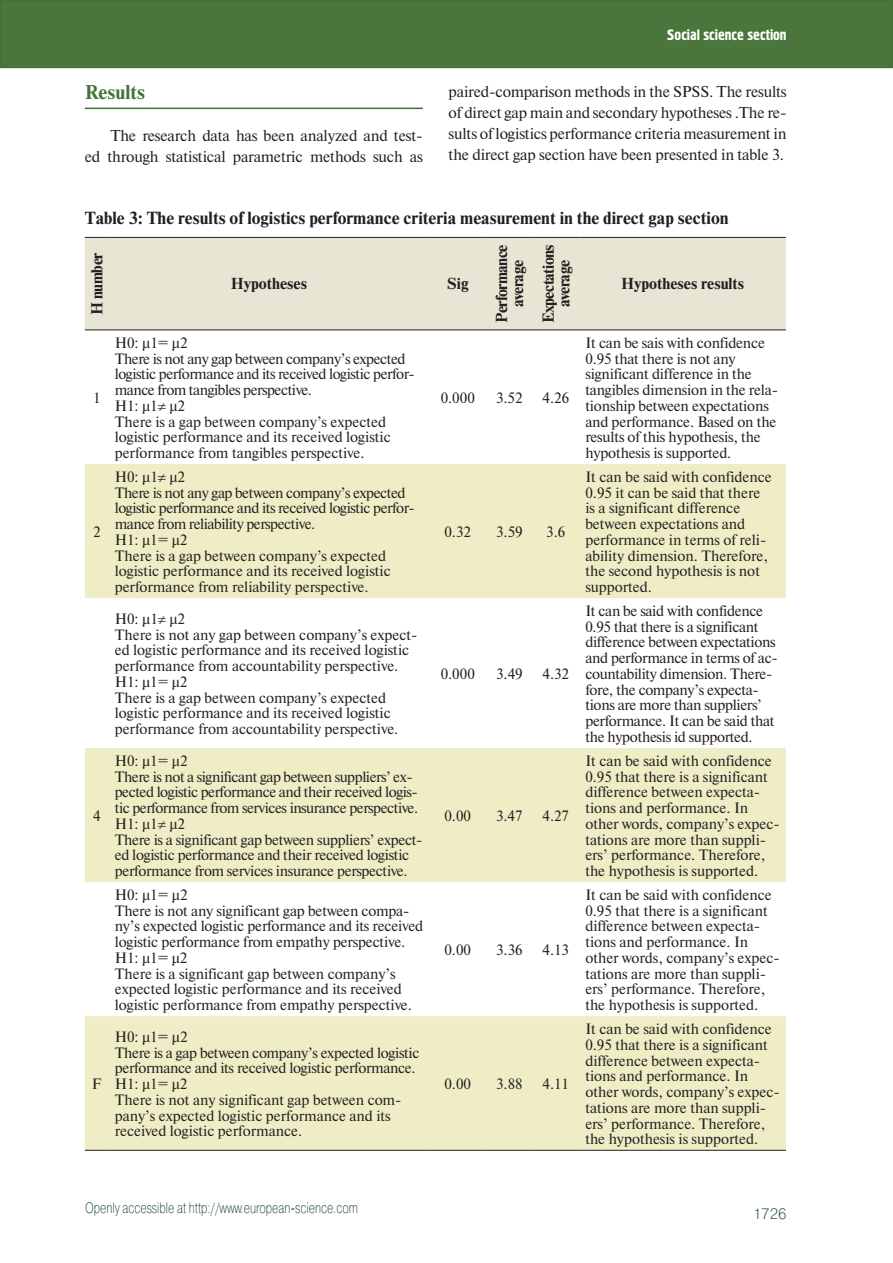
<style>
.page{position:relative;width:893px;height:1263px;background:#fff}
.page>*{position:absolute;margin:0;border:0;box-sizing:border-box;transform-origin:0 0}
.t1{font:700 18.75px "Newton C";color:#417236}
.t2{font:700 16.5px "Newton C";color:#231f20}
.t3{font:15.75px/21px "Newton C";letter-spacing:-.01em;color:#231f20;text-align:right}
.t4{font:15px/15.8px "Newton C";color:#231f20}
.t5{font:15px/15.8px "Newton C";letter-spacing:-.03em;color:#231f20}
.t6{font:15px/15.8px "Newton C";letter-spacing:-.02em;color:#231f20}
.t7{font:15px "Pragmatica Light C";color:#0b3e1f;scale:.75 1}
.t8{font:700 15px/15.8px "Newton C";letter-spacing:-.035em;color:#231f20;text-align:center}
.t9{font:700 15px "Newton C";color:#231f20}
.t10{font:15px "Hermes C";color:#fff}
.t11{font:15px "Pragmatica Light C";color:#0b3e1f}
</style>
<div class="page">
<div style="left:1px;top:1px;width:891px;height:66px;background:#4a763b"></div>
<div style="left:0;top:0;width:893px;height:68px;border:2px solid #417236"></div>
<hr style="left:85px;top:108px;width:338px;height:1px;background:#417236">
<div style="left:85px;top:238px;width:701px;height:92px;background:#e7e5d4"></div>
<svg style="left:85px;top:464px;width:701px;height:686px;fill:#efedc6"></svg>
<svg style="left:85px;top:237px;width:24px;height:1px"></svg>
<hr style="left:109px;top:237px;width:320px;height:1px;background:#231f20">
<hr style="left:429px;top:237px;width:57px;height:1px;background:#231f20">
<hr style="left:486px;top:237px;width:46px;height:1px;background:#231f20">
<hr style="left:532px;top:237px;width:47px;height:1px;background:#231f20">
<hr style="left:579px;top:237px;width:207px;height:1px;background:#231f20">
<svg style="left:85px;top:330px;width:24px;height:1px"></svg>
<hr style="left:109px;top:330px;width:320px;height:1px;background:#231f20">
<hr style="left:429px;top:330px;width:57px;height:1px;background:#231f20">
<hr style="left:486px;top:330px;width:46px;height:1px;background:#231f20">
<hr style="left:532px;top:330px;width:47px;height:1px;background:#231f20">
<hr style="left:579px;top:330px;width:207px;height:1px;background:#231f20">
<svg style="left:85px;top:1150px;width:24px;height:1px"></svg>
<hr style="left:109px;top:1150px;width:320px;height:1px;background:#231f20">
<hr style="left:429px;top:1150px;width:57px;height:1px;background:#231f20">
<hr style="left:486px;top:1150px;width:46px;height:1px;background:#231f20">
<hr style="left:532px;top:1150px;width:47px;height:1px;background:#231f20">
<hr style="left:579px;top:1150px;width:207px;height:1px;background:#231f20">
<p class="t1" style="left:85px;top:81px;width:62px">Results</p>
<p class="t3" style="left:85px;top:125px;width:340px">The research data has been analyzed and test-<br>ed through statistical parametric methods such as</p>
<p class="t10" style="left:667px;top:26px;width:121px">Social science section</p>
<p class="t3" style="left:449px;top:81px;width:340px;text-align:justify">paired-comparison methods in the SPSS. The results of direct gap main and secondary hypotheses .The re&shy;sults of logistics performance criteria measurement in the direct gap section have been presented in table 3.</p>
<p class="t2" style="left:85px;top:208px;width:645px">Table 3: The results of logistics performance criteria measurement in the direct gap section</p>
<p class="t8" style="left:89px;top:315px;width:64px;rotate:-90deg">H number</p>
<p class="t8" style="left:494px;top:323px;width:80px;rotate:-90deg">Performance average</p>
<p class="t8" style="left:540px;top:323px;width:80px;rotate:-90deg">Expectations average</p>
<p class="t9" style="left:231px;top:275px;width:78px">Hypotheses</p>
<p class="t8" style="left:447px;top:276px;width:23px">Sig</p>
<p class="t9" style="left:621px;top:275px;width:125px">Hypotheses results</p>
<p class="t4" style="left:93px;top:390px;width:9px">1</p>
<p class="t5" style="left:115px;top:335px;width:302px">H0: µ1= µ2<br>There is not any gap between company’s expected logistic performance and its received logistic perfor&shy;mance from tangibles perspective.<br>H1: µ1≠ µ2<br>There is a gap between company’s expected logistic performance and its received logistic performance from tangibles perspective.</p>
<p class="t4" style="left:441px;top:390px;width:36px">0.000</p>
<p class="t4" style="left:496px;top:390px;width:28px">3.52</p>
<p class="t4" style="left:542px;top:390px;width:28px">4.26</p>
<p class="t4" style="left:585px;top:335px;width:194px">It can be sais with confidence<br>0.95 that there is not any significant difference in the tangibles dimension in the rela&shy;tionship between expectations and performance. Based on the results of this hypothesis, the hypothesis is supported.</p>
<p class="t4" style="left:93px;top:524px;width:9px">2</p>
<p class="t5" style="left:115px;top:469px;width:302px">H0: µ1≠ µ2<br>There is not any gap between company’s expected logistic performance and its received logistic perfor&shy;mance from reliability perspective.<br>H1: µ1= µ2<br>There is a gap between company’s expected logistic performance and its received logistic performance from reliability perspective.</p>
<p class="t4" style="left:444px;top:524px;width:28px">0.32</p>
<p class="t4" style="left:496px;top:524px;width:28px">3.59</p>
<p class="t4" style="left:546px;top:524px;width:21px">3.6</p>
<p class="t4" style="left:585px;top:469px;width:188px">It can be said with confidence<br>0.95 it can be said that there is a significant difference between expectations and performance in terms of reli&shy;ability dimension. Therefore, the second hypothesis is not supported.</p>
<p class="t4" style="left:115px;top:611px;width:304px">H0: µ1≠ µ2<br>There is not any gap between company’s expect&shy;ed logistic performance and its received logistic performance from accountability perspective.<br>H1: µ1= µ2<br>There is a gap between company’s expected logistic performance and its received logistic performance from accountability perspective.</p>
<p class="t4" style="left:441px;top:666px;width:36px">0.000</p>
<p class="t4" style="left:496px;top:666px;width:28px">3.49</p>
<p class="t4" style="left:542px;top:666px;width:28px">4.32</p>
<p class="t6" style="left:585px;top:603px;width:194px">It can be said with confidence<br>0.95 that there is a significant difference between expectations and performance in terms of ac&shy;countability dimension. There&shy;fore, the company’s expecta&shy;tions are more than suppliers’ performance. It can be said that the hypothesis id supported.</p>
<p class="t4" style="left:93px;top:808px;width:9px">4</p>
<p class="t5" style="left:115px;top:753px;width:309px">H0: µ1= µ2<br>There is not a significant gap between suppliers’ ex&shy;pected logistic performance and their received logis&shy;tic performance from services insurance perspective.<br>H1: µ1≠ µ2<br>There is a significant gap between suppliers’ expect&shy;ed logistic performance and their received logistic performance from services insurance perspective.</p>
<p class="t4" style="left:444px;top:808px;width:28px">0.00</p>
<p class="t4" style="left:496px;top:808px;width:28px">3.47</p>
<p class="t4" style="left:542px;top:808px;width:28px">4.27</p>
<p class="t4" style="left:585px;top:753px;width:196px">It can be said with confidence<br>0.95 that there is a significant difference between expecta&shy;tions and performance. In other words, company’s expec&shy;tations are more than suppli&shy;ers’ performance. Therefore, the hypothesis is supported.</p>
<p class="t4" style="left:115px;top:887px;width:310px">H0: µ1= µ2<br>There is not any significant gap between compa&shy;ny’s expected logistic performance and its received logistic performance from empathy perspective.<br>H1: µ1= µ2<br>There is a significant gap between company’s expected logistic performance and its received logistic performance from empathy perspective.</p>
<p class="t4" style="left:444px;top:942px;width:28px">0.00</p>
<p class="t4" style="left:496px;top:942px;width:28px">3.36</p>
<p class="t4" style="left:542px;top:942px;width:28px">4.13</p>
<p class="t4" style="left:585px;top:887px;width:196px">It can be said with confidence<br>0.95 that there is a significant difference between expecta&shy;tions and performance. In other words, company’s expec&shy;tations are more than suppli&shy;ers’ performance. Therefore, the hypothesis is supported.</p>
<p class="t4" style="left:92px;top:1076px;width:11px">F</p>
<p class="t4" style="left:115px;top:1029px;width:306px">H0: µ1= µ2<br>There is a gap between company’s expected logistic performance and its received logistic performance.<br>H1: µ1= µ2<br>There is not any significant gap between com&shy;pany’s expected logistic performance and its received logistic performance.</p>
<p class="t4" style="left:444px;top:1076px;width:28px">0.00</p>
<p class="t4" style="left:496px;top:1076px;width:28px">3.88</p>
<p class="t4" style="left:543px;top:1076px;width:28px">4.11</p>
<p class="t4" style="left:585px;top:1021px;width:196px">It can be said with confidence<br>0.95 that there is a significant difference between expecta&shy;tions and performance. In other words, company’s expec&shy;tations are more than suppli&shy;ers’ performance. Therefore, the hypothesis is supported.</p>
<p class="t7" style="left:85px;top:1199px;width:365px">Openly accessible at http://www.european-science.com</p>
<p class="t11" style="left:753px;top:1205px;width:35px">1726</p>
</div>
